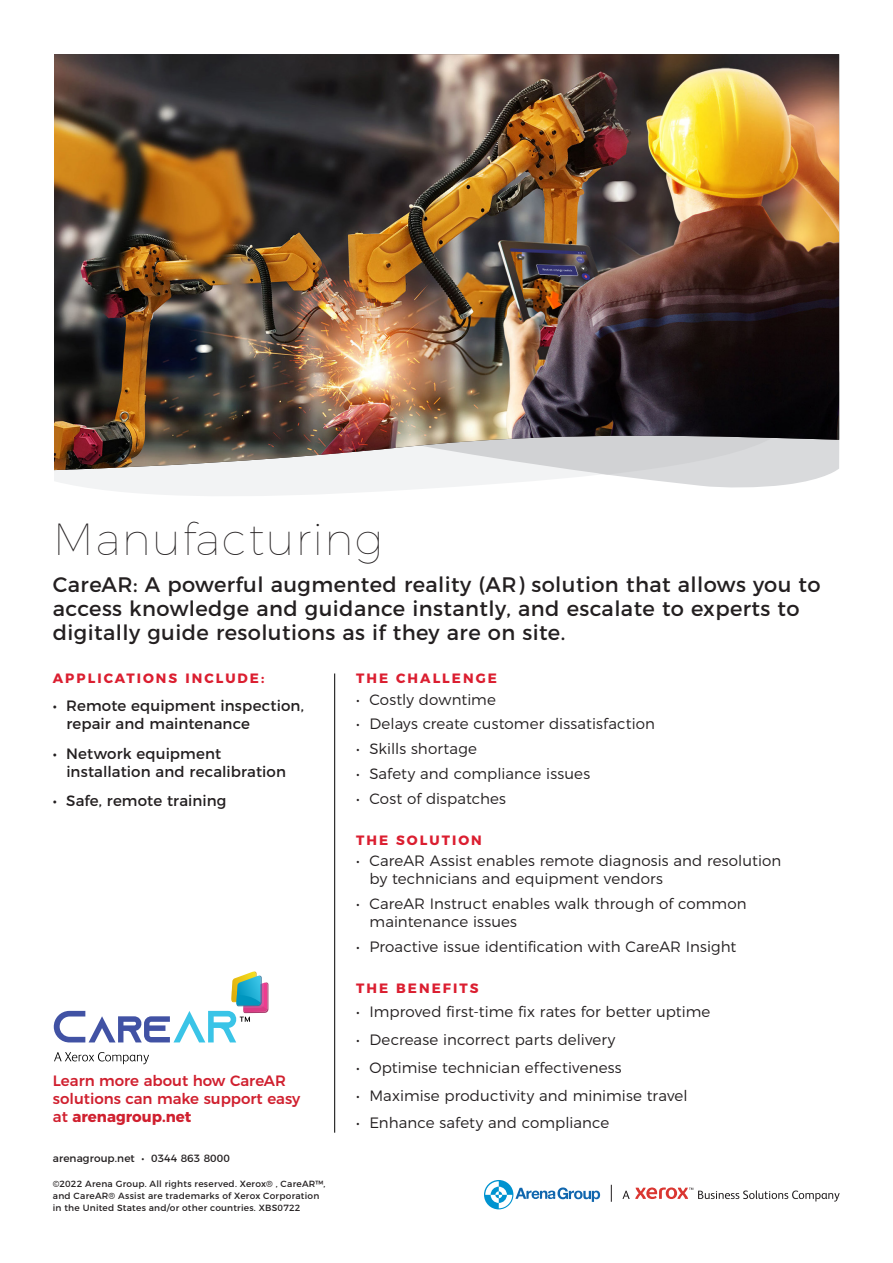
<style>
.page{position:relative;width:893px;height:1263px;background:#fff}
.page>*{position:absolute;margin:0;border:0;box-sizing:border-box;transform-origin:0 0}
.t1{font:100 45px "Montserrat";letter-spacing:.03em;color:#231f20}
.Subtitle{font:21px/24px "Montserrat";letter-spacing:.02em;color:#231f20}
.t2{font:300 15px/18px "Montserrat";letter-spacing:.005em;color:#231f20}
.t3{font:15px/18px "Montserrat";letter-spacing:.005em;color:#231f20}
.Call_to_Action{font:500 15px/18px "Montserrat";color:#d0202f}
.Subhead___Level_1{font:700 13.5px "Montserrat";letter-spacing:.15em;color:#db1e30}
.t4{font:10.5px "Montserrat";letter-spacing:.01em;color:#231f20}
.Legal_Attribution_St{font:9px/12px "Montserrat";letter-spacing:.025em;color:#231f20}
.s1{font-weight:700}
</style>
<div class="page">
<svg style="left:54px;top:470px;width:371px;height:26px;fill:#f2f3f4"></svg>
<svg style="left:55px;top:54px;width:785px;height:434px;fill:#f2f3f4"></svg>
<img style="left:54px;top:54px;width:785px;height:416px">
<hr style="left:334px;top:673px;width:1px;height:460px;background:#000">
<svg style="left:54px;top:1052px;width:95px;height:12px"></svg>
<svg style="left:54px;top:971px;width:214px;height:72px"></svg>
<svg style="left:622px;top:1187px;width:218px;height:14px"></svg>
<svg style="left:611px;top:1185px;width:1px;height:17px"></svg>
<svg style="left:484px;top:1180px;width:29px;height:29px"></svg>
<svg style="left:485px;top:1181px;width:115px;height:27px"></svg>
<p class="t1" style="left:53px;top:505px;width:332px">Manufacturing</p>
<p class="Subtitle" style="left:53px;top:571px;width:769px">CareAR: A powerful augmented reality (AR) solution that allows you to access knowledge and guidance instantly, and escalate to experts to digitally guide resolutions as if they are on site.</p>
<p class="Subhead___Level_1" style="left:53px;top:667px;width:213px">APPLICATIONS INCLUDE:</p>
<p class="t3" style="left:66px;top:696px;width:239px;text-indent:-14px">• Remote equipment inspection, repair and maintenance</p>
<p class="t3" style="left:66px;top:743px;width:221px;text-indent:-14px">• Network equipment installation and recalibration</p>
<p class="t3" style="left:53px;top:790px;width:175px">• Safe, remote training</p>
<p class="Call_to_Action" style="left:53px;top:1070px;width:249px">Learn more about how CareAR solutions can make support easy at <span class="s1">arenagroup.net</span></p>
<p class="t4" style="left:53px;top:1150px;width:179px">arenagroup.net • 0344 863 8000</p>
<p class="Legal_Attribution_St" style="left:53px;top:1177px;width:274px">©2022 Arena Group. All rights reserved. Xerox® , CareAR™, and CareAR® Assist are trademarks of Xerox Corporation in the United States and/or other countries. XBS0722</p>
<p class="Subhead___Level_1" style="left:356px;top:667px;width:142px">THE CHALLENGE</p>
<p class="t2" style="left:356px;top:689px;width:141px">• Costly downtime</p>
<p class="t2" style="left:356px;top:714px;width:300px">• Delays create customer dissatisfaction</p>
<p class="t2" style="left:356px;top:738px;width:122px">• Skills shortage</p>
<p class="t2" style="left:356px;top:763px;width:236px">• Safety and compliance issues</p>
<p class="t2" style="left:356px;top:788px;width:151px">• Cost of dispatches</p>
<p class="Subhead___Level_1" style="left:356px;top:829px;width:127px">THE SOLUTION</p>
<p class="t2" style="left:370px;top:851px;width:413px;text-indent:-14px">• CareAR Assist enables remote diagnosis and resolution by technicians and equipment vendors</p>
<p class="t2" style="left:370px;top:893px;width:379px;text-indent:-14px">• CareAR Instruct enables walk through of common maintenance issues</p>
<p class="t2" style="left:356px;top:936px;width:382px">• Proactive issue identification with CareAR Insight</p>
<p class="Subhead___Level_1" style="left:356px;top:977px;width:124px">THE BENEFITS</p>
<p class="t2" style="left:356px;top:1002px;width:356px">• Improved first-time fix rates for better uptime</p>
<p class="t2" style="left:356px;top:1029px;width:261px">• Decrease incorrect parts delivery</p>
<p class="t2" style="left:356px;top:1057px;width:267px">• Optimise technician effectiveness</p>
<p class="t2" style="left:356px;top:1085px;width:333px">• Maximise productivity and minimise travel</p>
<p class="t2" style="left:356px;top:1113px;width:255px">• Enhance safety and compliance</p>
</div>
